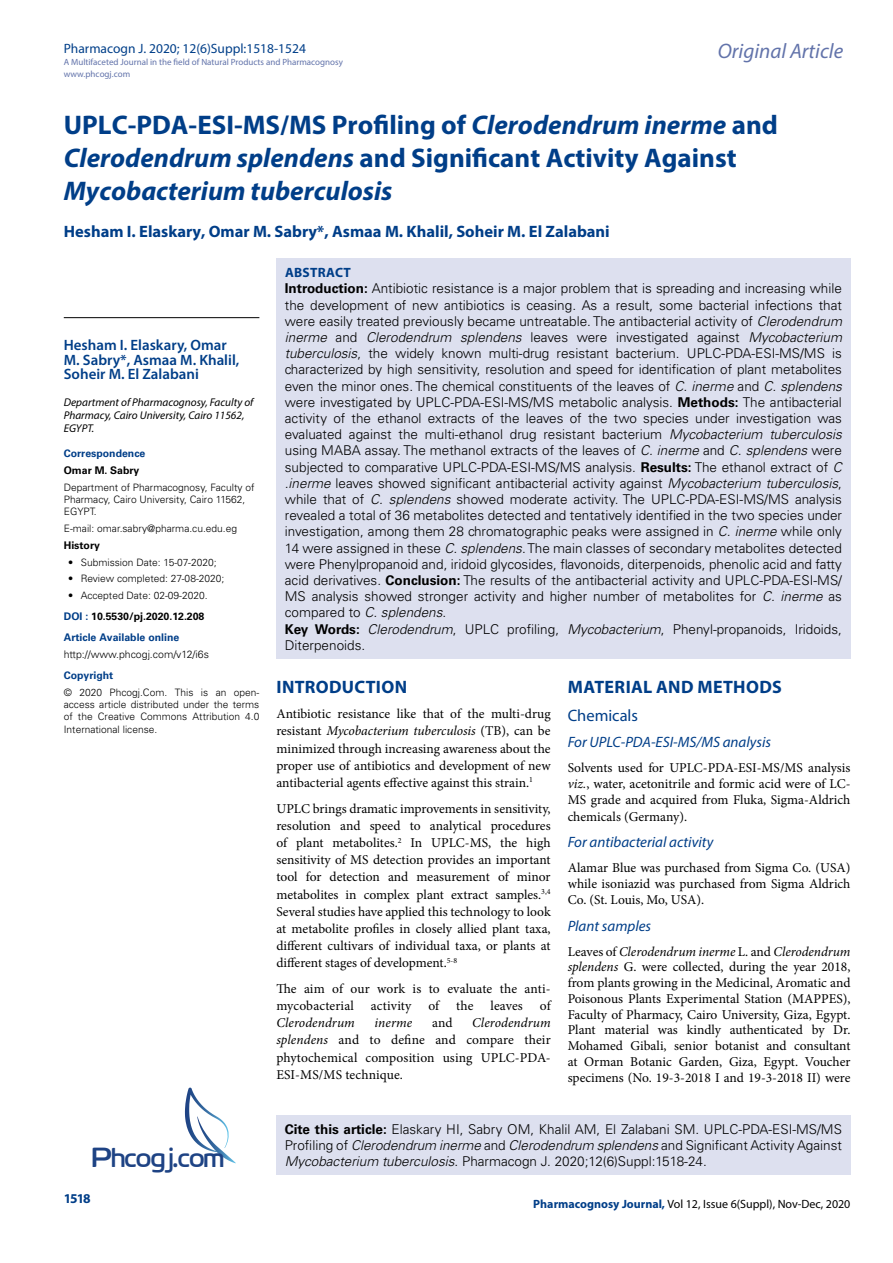
<style>
.page{position:relative;width:893px;height:1263px;background:#fff}
.page>*{position:absolute;margin:0;border:0;box-sizing:border-box;transform-origin:0 0}
.t1{font:27.6px "Cloud World";color:#1e4384}
.t2{font:italic 700 27px/33px "Myriad Pro";color:#003e88}
.t3{font:italic 21px "Myriad Pro";color:#6273aa}
.t4{font:700 18px "Myriad Pro";letter-spacing:.02em;color:#003e88}
.t5{font:700 16.5px "Myriad Pro";color:#003e88}
.t6{font:16.5px "Myriad Pro";color:#003e88}
.t7{font:italic 15px "Myriad Pro";color:#003e88}
.t8{font:600 15px/14.4px "Myriad Pro";color:#003e88}
.t9{font:300 13.5px/16.2px "Univers LT Std";color:#000}
.t10{font:13.5px/17.1px "Minion Pro";color:#000;text-align:justify}
.t11{font:13.5px "Myriad Pro";color:#003f89}
.t12{font:italic 13.5px "Minion Pro";letter-spacing:.005em;color:#000}
.t13{font:700 13.5px "Myriad Pro";letter-spacing:.02em;color:#003e88}
.t14{font:12px "Myriad Pro";color:#000}
.t15{font:italic 11.25px/12.9px "Myriad Pro";color:#000}
.t16{font:700 10.5px/21.1px "Univers LT Std";color:#003e88}
.t17{font:300 10.5px "Univers LT Std";color:#000}
.t18{font:700 10.5px "Univers LT Std";color:#000}
.t19{font:300 10.2px/12.3px "Univers LT Std";color:#000}
.t20{font:9px/12px "Myriad Pro";color:#6273aa}
.s1{font-style:normal}
.s2{color:#000}
.s3{font-weight:700}
.s4{font-style:italic}
.s5{font-weight:700;color:#003e88}
</style>
<div class="page">
<div style="left:276px;top:1115px;width:574px;height:60px;background:#dde0ef"></div>
<svg style="left:185px;top:1087px;width:51px;height:76px"></svg>
<div style="left:276px;top:258px;width:574px;height:400px;background:#dde0ef"></div>
<hr style="left:64px;top:317px;width:195px;height:1px;background:#000">
<p class="t11" style="left:64px;top:40px;width:244px">Pharmacogn J. 2020; 12(6)Suppl:1518-1524</p>
<p class="t20" style="left:64px;top:55px;width:281px">A Multifaceted Journal in the field of Natural Products and Pharmacognosy www.phcogj.com</p>
<h3 class="t3" style="left:718px;top:38px;width:127px">Original Article</h3>
<h2 class="t2" style="left:64px;top:108px;width:716px"><span class="s1">UPLC-PDA-ESI-MS/MS Profiling of</span> Clerodendrum inerme <span class="s1">and<br></span>Clerodendrum splendens <span class="s1">and Significant Activity Against<br></span>Mycobacterium tuberculosis</h2>
<p class="t5" style="left:64px;top:220px;width:547px">Hesham I. Elaskary, Omar M. Sabry*, Asmaa M. Khalil, Soheir M. El Zalabani</p>
<p class="t8" style="left:64px;top:338px;width:177px">Hesham I. Elaskary, Omar<br>M. Sabry*, Asmaa M. Khalil,<br>Soheir M. El Zalabani</p>
<p class="t15" style="left:64px;top:396px;width:191px">Department of Pharmacognosy, Faculty of<br>Pharmacy, Cairo University, Cairo 11562,<br>EGYPT.</p>
<p class="t16" style="left:64px;top:443px;width:83px">Correspondence</p>
<p class="t18" style="left:64px;top:464px;width:77px">Omar M. Sabry</p>
<p class="t19" style="left:64px;top:481px;width:192px">Department of Pharmacognosy, Faculty of<br>Pharmacy, Cairo University, Cairo 11562,<br>EGYPT.</p>
<p class="t19" style="left:64px;top:523px;width:175px">E-mail: omar.sabry@pharma.cu.edu.eg</p>
<p class="t18" style="left:64px;top:539px;width:38px">History</p>
<p class="t19" style="left:68px;top:556px;width:150px">• Submission Date: 15-07-2020;</p>
<p class="t19" style="left:68px;top:572px;width:158px">• Review completed: 27-08-2020;</p>
<p class="t19" style="left:68px;top:589px;width:141px">• Accepted Date: 02-09-2020.</p>
<p class="t16" style="left:64px;top:606px;width:142px">DOI : <span class="s2">10.5530/pj.2020.12.208<br></span>Article Available online</p>
<p class="t17" style="left:64px;top:648px;width:147px">http://www.phcogj.com/v12/i6s</p>
<p class="t16" style="left:64px;top:665px;width:51px">Copyright</p>
<p class="t19" style="left:64px;top:686px;width:197px;text-align:justify">© 2020 Phcogj.Com. This is an open&shy;access article distributed under the terms of the Creative Commons Attribution 4.0<br>International license.</p>
<p class="t13" style="left:285px;top:264px;width:67px">ABSTRACT</p>
<p class="t9" style="left:285px;top:280px;width:559px"><span class="s3">Introduction:</span> Antibiotic resistance is a major problem that is spreading and increasing while the development of new antibiotics is ceasing. As a result, some bacterial infections that were easily treated previously became untreatable. The antibacterial activity of <span class="s4">Clerodendrum inerme</span> and <span class="s4">Clerodendrum splendens</span> leaves were investigated against <span class="s4">Mycobacterium tuberculosis</span>, the widely known multi-drug resistant bacterium. UPLC-PDA-ESI-MS/MS is characterized by high sensitivity, resolution and speed for identification of plant metabolites even the minor ones. The chemical constituents of the leaves of <span class="s4">C. inerme</span> and <span class="s4">C. splendens </span>were investigated by UPLC-PDA-ESI-MS/MS metabolic analysis. <span class="s3">Methods:</span> The antibacterial activity of the ethanol extracts of the leaves of the two species under investigation was evaluated against the multi-ethanol drug resistant bacterium <span class="s4">Mycobacterium tuberculosis </span>using MABA assay. The methanol extracts of the leaves of <span class="s4">C. inerme</span> and <span class="s4">C. splendens</span> were subjected to comparative UPLC-PDA-ESI-MS/MS analysis. <span class="s3">Results:</span> The ethanol extract of <span class="s4">C .inerme</span> leaves showed significant antibacterial activity against <span class="s4">Mycobacterium tuberculosis</span>, while that of <span class="s4">C. splendens</span> showed moderate activity. The UPLC-PDA-ESI-MS/MS analysis revealed a total of 36 metabolites detected and tentatively identified in the two species under investigation, among them 28 chromatographic peaks were assigned in <span class="s4">C. inerme</span> while only 14 were assigned in these <span class="s4">C. splendens</span>. The main classes of secondary metabolites detected were Phenylpropanoid and, iridoid glycosides, flavonoids, diterpenoids, phenolic acid and fatty acid derivatives. <span class="s3">Conclusion:</span> The results of the antibacterial activity and UPLC-PDA-ESI-MS/ MS analysis showed stronger activity and higher number of metabolites for <span class="s4">C. inerme</span> as compared to <span class="s4">C. splendens</span>.<br><span class="s3">Key Words:</span> <span class="s4">Clerodendrum</span>, UPLC profiling, <span class="s4">Mycobacterium</span>, Phenyl-propanoids, Iridoids, Diterpenoids.</p>
<h3 class="t4" style="left:277px;top:675px;width:132px">INTRODUCTION</h3>
<p class="t10" style="left:276px;top:705px;width:276px">Antibiotic resistance like that of the multi-drug resistant <span class="s4">Mycobacterium tuberculosis</span> (TB), can be minimized through increasing awareness about the proper use of antibiotics and development of new antibacterial agents effective against this strain.<sup>1</sup></p>
<p class="t10" style="left:276px;top:800px;width:276px">UPLC brings dramatic improvements in sensitivity, resolution and speed to analytical procedures of plant metabolites.<sup>2</sup> In UPLC-MS, the high sensitivity of MS detection provides an important tool for detection and measurement of minor metabolites in complex plant extract samples.<sup>3,4<br></sup>Several studies have applied this technology to look at metabolite profiles in closely allied plant taxa, different cultivars of individual taxa, or plants at different stages of development.<sup>5-8</sup></p>
<p class="t10" style="left:276px;top:980px;width:276px">The aim of our work is to evaluate the anti&shy;mycobacterial</p>
<p class="t10" style="left:371px;top:997px;width:42px">activity</p>
<p class="t10" style="left:428px;top:997px;width:12px">of</p>
<p class="t10" style="left:456px;top:997px;width:19px">the</p>
<p class="t10" style="left:490px;top:997px;width:34px">leaves</p>
<p class="t10" style="left:540px;top:997px;width:12px">of</p>
<p class="t10" style="left:276px;top:1014px;width:276px;text-indent:196px"><span class="s4">Clerodendrum splendens</span> and to define and compare their phytochemical composition using UPLC-PDA-ESI-MS/MS technique.</p>
<p class="t12" style="left:276px;top:1014px;width:80px">Clerodendrum</p>
<p class="t12" style="left:375px;top:1014px;width:39px">inerme</p>
<p class="t10" style="left:432px;top:1014px;width:22px">and</p>
<h3 class="t4" style="left:568px;top:675px;width:215px">MATERIAL AND METHODS</h3>
<p class="t6" style="left:568px;top:705px;width:72px">Chemicals</p>
<p class="t7" style="left:568px;top:733px;width:205px">For UPLC-PDA-ESI-MS/MS analysis</p>
<p class="t10" style="left:568px;top:760px;width:284px;line-height:16.2px">Solvents used for UPLC-PDA-ESI-MS/MS analysis <span class="s4">viz.</span>, water, acetonitrile and formic acid were of LC-MS grade and acquired from Fluka, Sigma-Aldrich chemicals (Germany).</p>
<p class="t7" style="left:568px;top:833px;width:147px">For antibacterial activity</p>
<p class="t10" style="left:568px;top:859px;width:284px;line-height:16.2px">Alamar Blue was purchased from Sigma Co. (USA) while isoniazid was purchased from Sigma Aldrich Co. (St. Louis, Mo, USA).</p>
<p class="t7" style="left:568px;top:916px;width:85px">Plant samples</p>
<p class="t10" style="left:568px;top:943px;width:284px;line-height:15.8px">Leaves of <span class="s4">Clerodendrum inerme</span> L. and <span class="s4">Clerodendrum splendens</span> G. were collected, during the year 2018, from plants growing in the Medicinal, Aromatic and Poisonous Plants Experimental Station (MAPPES), Faculty of Pharmacy, Cairo University, Giza, Egypt.<br>Plant material was kindly authenticated by Dr.<br>Mohamed Gibali, senior botanist and consultant at Orman Botanic Garden, Giza, Egypt. Voucher specimens (No. 19-3-2018 I and 19-3-2018 II) were</p>
<p class="t9" style="left:285px;top:1121px;width:559px"><span class="s3">Cite this article:</span> Elaskary HI, Sabry OM, Khalil AM, El Zalabani SM. UPLC-PDA-ESI-MS/MS<br>Profiling of <span class="s4">Clerodendrum inerme</span> and <span class="s4">Clerodendrum splendens</span> and Significant Activity Against</p>
<h1 class="t1" style="left:92px;top:1136px;width:134px">Phcogj.com</h1>
<p class="t9" style="left:285px;top:1153px;width:423px"><span class="s4">Mycobacterium tuberculosis</span>. Pharmacogn J. 2020;12(6)Suppl:1518-24.</p>
<p class="t13" style="left:64px;top:1190px;width:29px">1518</p>
<p class="t14" style="left:533px;top:1196px;width:319px"><span class="s5">Pharmacognosy Journal,</span> Vol 12, Issue 6(Suppl), Nov-Dec, 2020</p>
</div>
